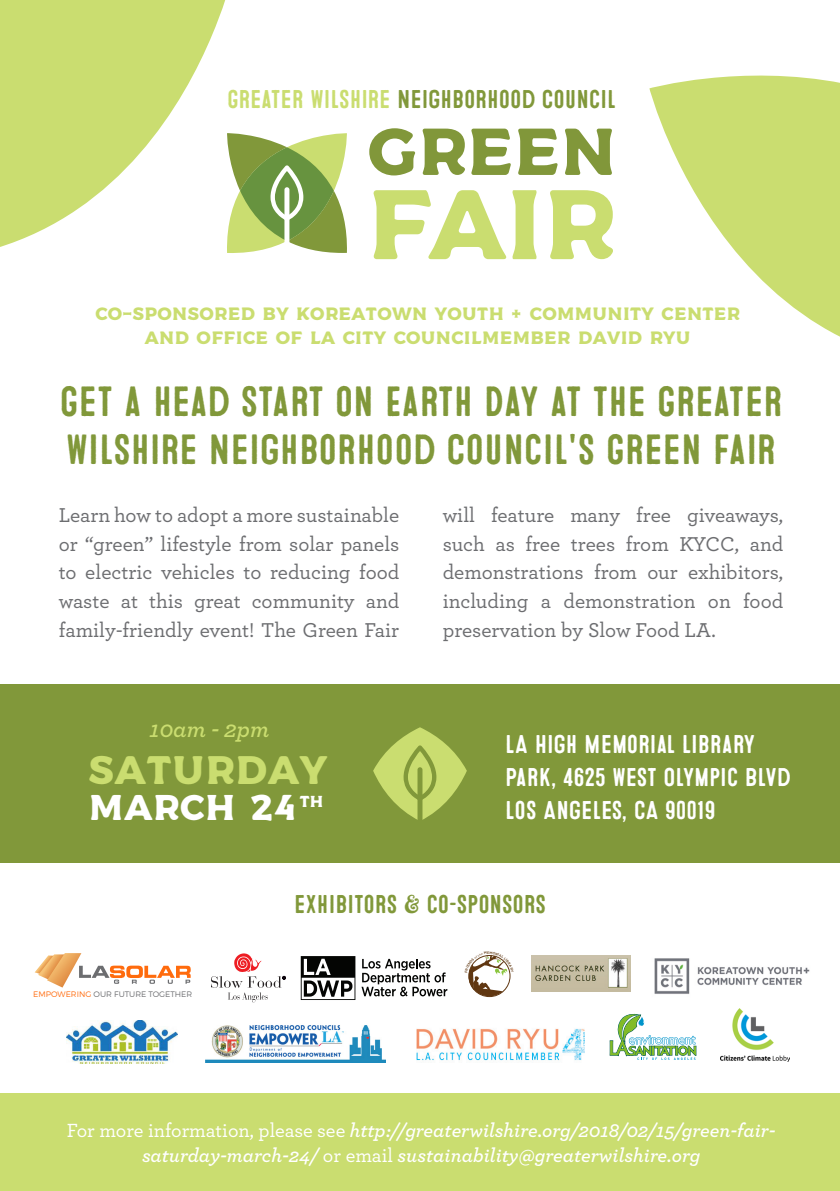
<style>
.page{position:relative;width:840px;height:1191px;background:#fff}
.page>*{position:absolute;margin:0;border:0;box-sizing:border-box;transform-origin:0 0}
.t1{font:99px "Messenger";color:#cadd70}
.t2{font:66.6px "Messenger";color:#81973a}
.t3{font:42.2px/47.8px "Microbrew One";color:#81983a}
.t4{font:40px "Messenger";letter-spacing:.02em;color:#cadd70}
.t5{font:36px "Messenger";letter-spacing:.02em;color:#fff}
.t6{font:25.8px/33px "Microbrew One";color:#fff}
.t7{font:25.8px "Microbrew One";color:#81983a}
.Paragraph_Style_1{font:italic 600 24px "Archer";color:#cadd70}
.Paragraph_Style_2{font:500 21px/28.8px "Archer";color:#6c6d70;text-align:justify}
.Paragraph_Style_1-2{font:italic 600 20px "Archer";color:#fff}
.t8{font:18px "Messenger";letter-spacing:.02em;color:#cadd70}
.t9{font:16px "Messenger";color:#fff}
.t10{font:300 8px "Montserrat";color:#6c6d70}
.s1{color:#cadd70}
.s2{color:#ff6b0d}
.s3{font-weight:500;font-style:normal}
</style>
<div class="page">
<div style="left:0;top:684px;width:839px;height:178px;background:#81983a"></div>
<div style="left:0;top:1093px;width:839px;height:98px;background:#cadd70"></div>
<svg style="left:35px;top:953px;width:156px;height:34px"></svg>
<svg style="left:211px;top:953px;width:74px;height:49px"></svg>
<img style="left:654px;top:958px;width:156px;height:36px">
<svg style="left:300px;top:956px;width:55px;height:44px"></svg>
<svg style="left:361px;top:958px;width:86px;height:38px"></svg>
<svg style="left:235px;top:133px;width:112px;height:120px"></svg>
<svg style="left:0;top:0;width:235px;height:253px;fill:#cadd70"></svg>
<svg style="left:649px;top:75px;width:190px;height:261px;fill:#cadd70"></svg>
<svg style="left:373px;top:727px;width:93px;height:94px;fill:#cadd70"></svg>
<div style="left:417px;top:767px;width:5px;height:59px;background:#81983a;border-radius:2px"></div>
<svg style="left:403px;top:745px;width:33px;height:56px"></svg>
<img style="left:67px;top:1020px;width:110px;height:43px">
<img style="left:205px;top:1025px;width:180px;height:37px">
<img style="left:416px;top:1028px;width:168px;height:33px">
<svg style="left:609px;top:1013px;width:87px;height:47px"></svg>
<img style="left:720px;top:1008px;width:68px;height:53px">
<img style="left:531px;top:955px;width:99px;height:36px">
<svg style="left:468px;top:955px;width:43px;height:43px"></svg>
<p class="t7" style="left:227px;top:85px;width:390px"><span class="s1">GREATER WILSHIRE</span> NEIGHBORHOOD COUNCIL</p>
<h2 class="t2" style="left:367px;top:121px;width:250px">GREEN</h2>
<h1 class="t1" style="left:366px;top:179px;width:250px">FAIR</h1>
<p class="t8" style="left:95px;top:305px;width:646px">CO-SPONSORED BY KOREATOWN YOUTH + COMMUNITY CENTER</p>
<p class="t8" style="left:145px;top:329px;width:547px">AND OFFICE OF LA CITY COUNCILMEMBER DAVID RYU</p>
<p class="t3" style="left:59px;top:379px;width:724px">GET A HEAD START ON EARTH DAY AT THE GREATER<br>WILSHIRE NEIGHBORHOOD COUNCIL'S GREEN FAIR</p>
<p class="Paragraph_Style_2" style="left:59px;top:499px;width:342px">Learn how to adopt a more sustainable or “green” lifestyle from solar panels to electric vehicles to reducing food waste at this great community and family-friendly event! The Green Fair</p>
<p class="Paragraph_Style_2" style="left:442px;top:499px;width:342px">will feature many free giveaways, such as free trees from KYCC, and demonstrations from our exhibitors, including a demonstration on food preservation by Slow Food LA.</p>
<p class="Paragraph_Style_1" style="left:149px;top:710px;width:121px">10am - 2pm</p>
<p class="t4" style="left:89px;top:752px;width:239px">SATURDAY</p>
<p class="t5" style="left:89px;top:791px;width:207px">MARCH 24</p>
<p class="t9" style="left:300px;top:793px;width:25px">TH</p>
<p class="t6" style="left:505px;top:729px;width:287px">LA HIGH MEMORIAL LIBRARY<br>PARK, 4625 WEST OLYMPIC BLVD<br>LOS ANGELES, CA 90019</p>
<p class="t10" style="left:33px;top:989px;width:160px"><span class="s2">EMPOWERING</span> OUR FUTURE TOGETHER</p>
<p class="t7" style="left:294px;top:890px;width:253px">EXHIBITORS &amp; CO-SPONSORS</p>
<p class="Paragraph_Style_1-2" style="left:67px;top:1115px;width:710px"><span class="s3">For more information, please see</span> http://greaterwilshire.org/2018/02/15/green-fair-</p>
<p class="Paragraph_Style_1-2" style="left:142px;top:1140px;width:559px">saturday-march-24/ <span class="s3">or email</span> sustainability@greaterwilshire.org</p>
</div>
